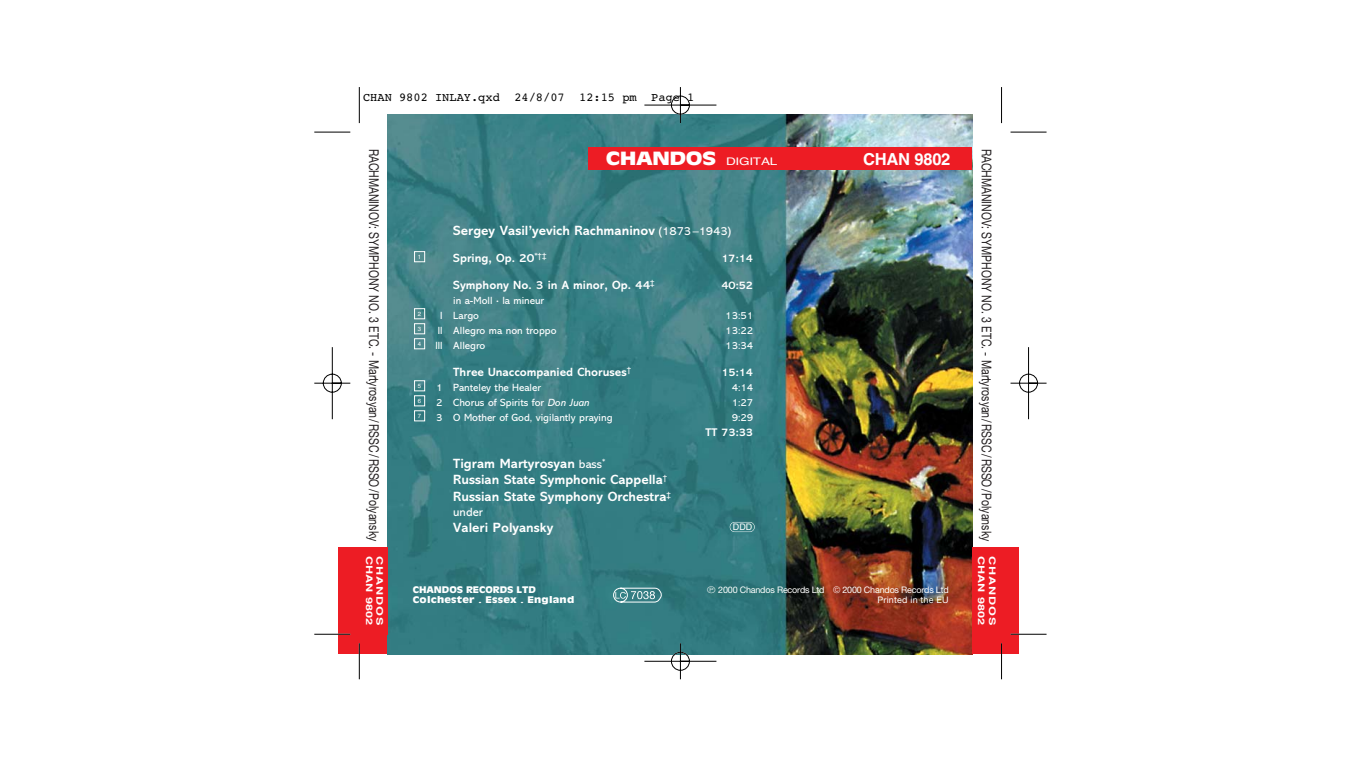
<style>
.page{position:relative;width:1361px;height:766px;background:#fff}
.page>*{position:absolute;margin:0;border:0;box-sizing:border-box;transform-origin:0 0}
.t1{font:900 18px "Antique Olive";letter-spacing:-.02em;color:#fff;scale:1.29 1}
.t2{font:700 16.5px "Helvetica";letter-spacing:-.015em;color:#fff}
.t3{font:700 13.5px/16.5px "Abadi";color:#fff}
.t4{font:13.5px "Helvetica Neue";color:#231f20;scale:.78 1}
.t5{font:700 12px "Abadi";color:#fff}
.t6{font:12px "Courier";color:#000}
.t7{font:12px "Abadi";color:#fff}
.t8{font:700 11.25px "Abadi";color:#fff}
.t9{font:10.5px/15px "Abadi";color:#fff}
.t10{font:9px "Helvetica Neue";letter-spacing:-.02em;color:#fff}
.t11{font:900 9px "Antique Olive";letter-spacing:.02em;color:#fff;scale:1.2 1}
.t12{font:900 9px "Antique Olive";letter-spacing:-.005em;color:#fff;scale:1.15 1}
.t13{font:700 9px "Helvetica";letter-spacing:.065em;color:#fff;scale:1.4 1}
.t14{font:9px "Helvetica Neue";letter-spacing:.02em;color:#fff}
.t15{font:700 9px "Helvetica";letter-spacing:-.005em;color:#fff;scale:1.4 1}
.t16{font:9px "Helvetica";color:#fff}
.t17{font:6px "Helvetica";color:#fff}
.s1{font-family:"Helvetica";font-weight:400;font-size:10.5px}
.s2{font-weight:400;font-size:12px}
.s3{font-style:italic}
</style>
<div class="page">
<img style="left:314px;top:87px;width:733px;height:592px">
<svg style="left:707px;top:586px;width:8px;height:7px"></svg>
<svg style="left:833px;top:586px;width:7px;height:7px"></svg>
<p class="t6" style="left:363px;top:93px;width:333px">CHAN 9802 INLAY.qxd 24/8/07 12:15 pm Page 1</p>
<p class="t4" style="left:379px;top:148px;width:612px;rotate:90deg">RACHMANINOV: SYMPHONY NO. 3 ETC. - Martyrosyan/RSSC/RSSO/Polyansky <sub>CHAN</sub> <sub>9802</sub></p>
<p class="t13" style="left:383px;top:556px;width:51px;rotate:90deg">CHANDOS</p>
<h1 class="t1" style="left:606px;top:151px;width:134px">CHANDOS <span class="s1">DIGITAL</span></h1>
<h2 class="t2" style="left:863px;top:153px;width:89px">CHAN 9802</h2>
<p class="t17" style="left:418px;top:255px;width:5px">1</p>
<p class="t17" style="left:418px;top:312px;width:5px">2</p>
<p class="t17" style="left:418px;top:327px;width:5px">3</p>
<p class="t17" style="left:418px;top:342px;width:5px">4</p>
<p class="t17" style="left:418px;top:384px;width:5px">5</p>
<p class="t17" style="left:418px;top:399px;width:5px">6</p>
<p class="t17" style="left:418px;top:414px;width:5px">7</p>
<p class="t3" style="left:453px;top:223px;width:279px">Sergey Vasil’yevich Rachmaninov <span class="s2">(1873–1943)</span></p>
<p class="t5" style="left:453px;top:253px;width:95px">Spring, Op. 20<sup>*†‡</sup></p>
<p class="t8" style="left:721px;top:254px;width:33px">17:14</p>
<p class="t5" style="left:453px;top:280px;width:203px">Symphony No. 3 in A minor, Op. 44<sup>‡</sup></p>
<p class="t8" style="left:721px;top:281px;width:33px">40:52</p>
<p class="t9" style="left:440px;top:294px;width:106px;text-indent:13px">in a-Moll <sup>.</sup> la mineur<br>I Largo</p>
<p class="t9" style="left:725px;top:309px;width:29px">13:51</p>
<p class="t9" style="left:438px;top:324px;width:120px">II Allegro ma non troppo</p>
<p class="t9" style="left:725px;top:324px;width:29px">13:22</p>
<p class="t9" style="left:435px;top:339px;width:52px">III Allegro</p>
<p class="t9" style="left:725px;top:339px;width:29px">13:34</p>
<p class="t5" style="left:453px;top:367px;width:179px">Three Unaccompanied Choruses<sup>†</sup></p>
<p class="t8" style="left:721px;top:368px;width:33px">15:14</p>
<p class="t9" style="left:436px;top:381px;width:106px">1 Panteley the Healer</p>
<p class="t9" style="left:731px;top:381px;width:23px">4:14</p>
<p class="t9" style="left:436px;top:396px;width:155px">2 Chorus of Spirits for <span class="s3">Don Juan</span></p>
<p class="t9" style="left:731px;top:396px;width:23px">1:27</p>
<p class="t9" style="left:436px;top:411px;width:178px">3 O Mother of God, vigilantly praying</p>
<p class="t9" style="left:731px;top:411px;width:23px">9:29</p>
<p class="t8" style="left:705px;top:428px;width:49px">TT 73:33</p>
<p class="t3" style="left:453px;top:456px;width:219px">Tigram Martyrosyan <span class="s2">bass</span><sup>*<br></sup>Russian State Symphonic Cappella<sup>†<br></sup>Russian State Symphony Orchestra<sup>‡</sup></p>
<p class="t7" style="left:453px;top:507px;width:31px">under</p>
<p class="t3" style="left:453px;top:520px;width:102px">Valeri Polyansky</p>
<p class="t16" style="left:733px;top:523px;width:21px">DDD</p>
<p class="t12" style="left:413px;top:585px;width:108px">CHANDOS RECORDS LTD</p>
<p class="t10" style="left:718px;top:586px;width:108px">2000 Chandos Records Ltd</p>
<p class="t10" style="left:842px;top:586px;width:108px">2000 Chandos Records Ltd</p>
<p class="t11" style="left:413px;top:596px;width:136px">Colchester . Essex . England</p>
<p class="t14" style="left:877px;top:596px;width:73px">Printed in the EU</p>
<p class="t4" style="left:991px;top:148px;width:504px;rotate:90deg">RACHMANINOV: SYMPHONY NO. 3 ETC. - Martyrosyan/RSSC/RSSO/Polyansky</p>
<p class="t15" style="left:984px;top:556px;width:51px;rotate:90deg">CHAN 9802</p>
<p class="t13" style="left:995px;top:556px;width:51px;rotate:90deg">CHANDOS</p>
</div>
